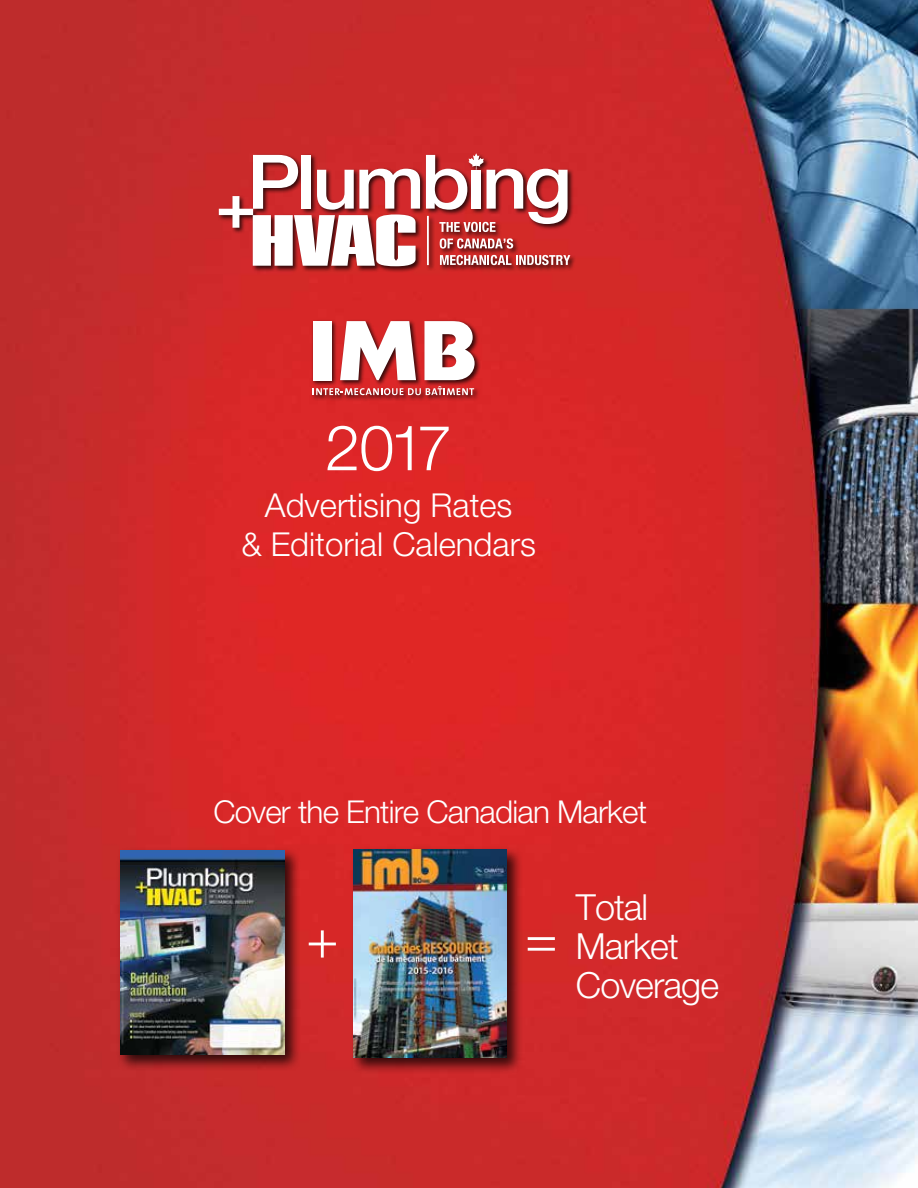
<style>
.page{position:relative;width:918px;height:1188px;background:#fff}
.page>*{position:absolute;margin:0;border:0;box-sizing:border-box;transform-origin:0 0}
.t1{font:300 63px "Helvetica Neue LT Std";color:#fff}
.t2{font:300 54px "Helvetica Neue LT Std";color:#fff}
.t3{font:300 36px/39px "Helvetica Neue LT Std";letter-spacing:-.025em;color:#fff}
.t4{font:300 33px/39.6px "Helvetica Neue LT Std";color:#fff;text-align:center}
.t5{font:300 31.5px "Helvetica Neue LT Std";letter-spacing:-.025em;color:#fff}
</style>
<div class="page">
<img style="left:0;top:0;width:918px;height:1188px">
<div style="left:217px;top:153px;width:359px;height:120px;background:#000;opacity:.75"></div>
<svg style="left:440px;top:238px;width:73px;height:11px"></svg>
<svg style="left:440px;top:255px;width:130px;height:10px"></svg>
<svg style="left:426px;top:153px;width:142px;height:79px"></svg>
<hr style="left:427px;top:216px;width:2px;height:49px;background:#fff">
<svg style="left:219px;top:155px;width:201px;height:111px"></svg>
<div style="left:311px;top:320px;width:170px;height:82px;background:#000;opacity:.75"></div>
<div style="left:313px;top:321px;width:19px;height:59px;background:#fff"></div>
<svg style="left:340px;top:321px;width:76px;height:59px"></svg>
<svg style="left:424px;top:321px;width:51px;height:59px"></svg>
<svg style="left:313px;top:386px;width:161px;height:9px"></svg>
<div style="left:117px;top:846px;width:184px;height:226px;background:#000;opacity:.75"></div>
<img style="left:120px;top:850px;width:164px;height:205px">
<div style="left:350px;top:846px;width:173px;height:228px;background:#000;opacity:.75"></div>
<img style="left:354px;top:850px;width:153px;height:208px">
<h1 class="t1" style="left:325px;top:409px;width:128px">2017</h1>
<p class="t4" style="left:241px;top:485px;width:296px">Advertising Rates<br>&amp; Editorial Calendars</p>
<p class="t5" style="left:213px;top:793px;width:435px">Cover the Entire Canadian Market</p>
<h2 class="t2" style="left:306px;top:905px;width:34px">+</h2>
<h2 class="t2" style="left:525px;top:905px;width:34px">=</h2>
<p class="t3" style="left:576px;top:887px;width:145px">Total<br>Market<br>Coverage</p>
</div>
